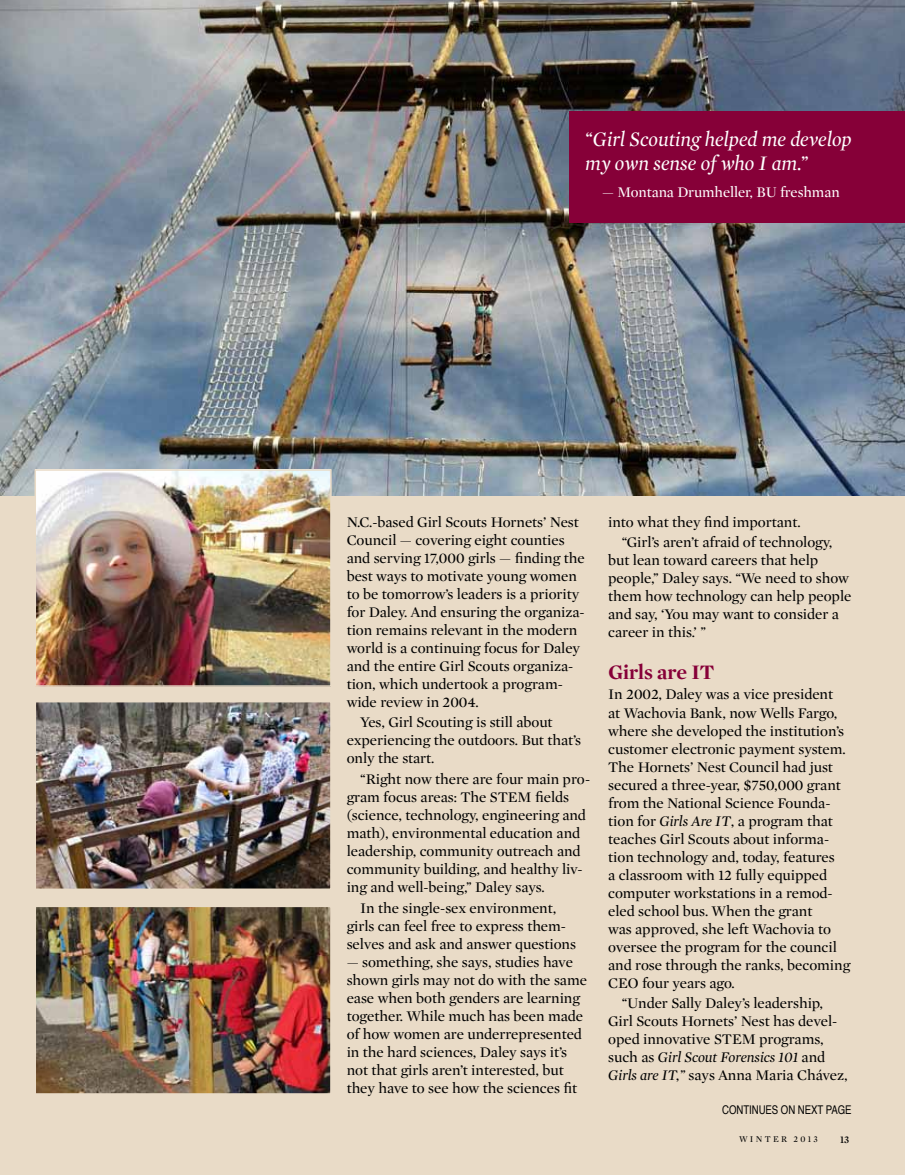
<style>
.page{position:relative;width:905px;height:1175px;background:#fff}
.page>*{position:absolute;margin:0;border:0;box-sizing:border-box;transform-origin:0 0}
.t1{font:italic 21px/24px "Mercury Display";color:#fff}
.t2{font:700 21px "Mercury Display";color:#860038}
.t3{font:15px/18px "Mercury Display";letter-spacing:-.005em;color:#000}
.t4{font:15px "Mercury Display";letter-spacing:-.005em;color:#fff}
.t5{font:12px "Helvetica";letter-spacing:-.005em;color:#000;scale:.8 1}
.t6{font:600 10.5px "Mercury Display";color:#000}
.t7{font:9px "Mercury Display";letter-spacing:.25em;color:#000}
.s1{font-style:italic}
</style>
<div class="page">
<div style="left:0;top:390px;width:904px;height:784px;background:#e9dbc7"></div>
<img style="left:1px;top:0;width:903px;height:496px">
<div style="left:569px;top:111px;width:335px;height:111px;background:#860038"></div>
<img style="left:0;top:0;width:1px;height:735px">
<img style="left:37px;top:472px;width:292px;height:212px">
<div style="left:34px;top:469px;width:298px;height:218px;border:2px solid #e9dbc7"></div>
<img style="left:37px;top:908px;width:292px;height:183px">
<div style="left:34px;top:905px;width:298px;height:189px;border:2px solid #e9dbc7"></div>
<img style="left:37px;top:704px;width:292px;height:183px">
<div style="left:34px;top:701px;width:298px;height:189px;border:2px solid #e9dbc7"></div>
<h1 class="t1" style="left:585px;top:126px;width:268px">“Girl Scouting helped me develop my own sense of who I am.”</h1>
<p class="t4" style="left:602px;top:182px;width:239px">— Montana Drumheller, BU freshman</p>
<p class="t3" style="left:346px;top:512px;width:239px">N.C.-based Girl Scouts Hornets’ Nest Council — covering eight counties and serving 17,000 girls — finding the best ways to motivate young women to be tomorrow’s leaders is a priority for Daley. And ensuring the organiza&shy;tion remains relevant in the modern world is a continuing focus for Daley and the entire Girl Scouts organiza&shy;tion, which undertook a program&shy;wide review in 2004.</p>
<p class="t3" style="left:347px;top:713px;width:236px;text-indent:13px">Yes, Girl Scouting is still about experiencing the outdoors. But that’s only the start.</p>
<p class="t3" style="left:347px;top:769px;width:245px;text-indent:13px">“Right now there are four main pro&shy;gram focus areas: The STE</p>
<p class="t3" style="left:347px;top:787px;width:241px;text-indent:171px">M fields (science, technology, engineering and math), environmental education and leadership, community outreach and community building, and healthy liv&shy;ing and well-being,” Daley says.</p>
<p class="t3" style="left:347px;top:898px;width:231px;text-indent:13px">In the single-sex environment, girls can feel free to express them&shy;selves and ask and answer questions</p>
<p class="t3" style="left:347px;top:952px;width:242px">— something, she says, studies have shown girls may not do with the same ease when both genders are learning together. While much has been made of how women are underrepresented in the hard sciences, Daley says it’s not that girls aren’t interested, but they have to see how the sciences fit</p>
<p class="t3" style="left:621px;top:511px;width:212px;line-height:20.7px;text-indent:-13px">into what they find important. “Girl’s aren’t afraid of technology,</p>
<p class="t3" style="left:608px;top:551px;width:245px">but lean toward careers that help people,” Daley says. “We need to show them how technology can help people and say, ‘You may want to consider a career in this.’ ”</p>
<h1 class="t2" style="left:608px;top:656px;width:108px">Girls are IT</h1>
<p class="t3" style="left:608px;top:685px;width:243px">In 2002, Daley was a vice president<br>at Wachovia Bank, now Wells Fargo, where she developed the institution’s customer electronic payment system.<br>The Hornets’ Nest Council had just secured a three-year, $750,000 grant from the National Science Founda&shy;tion for <span class="s1">Girls Are IT</span>, a program that teaches Girl Scouts about informa&shy;tion technology and, today, features<br>a classroom with 12 fully equipped computer workstations in a remod&shy;eled school bus. When the grant<br>was approved, she left Wachovia to oversee the program for the council and rose through the ranks, becoming CEO four years ago.</p>
<p class="t3" style="left:608px;top:993px;width:231px;text-indent:13px">“Under Sally Daley’s leadership,<br>Girl Scouts Hornets’ Nest has devel&shy;oped innovative STE</p>
<p class="t3" style="left:608px;top:1029px;width:241px;text-indent:133px">M programs, such as <span class="s1">Girl Scout Forensics 101</span> and<br><span class="s1">Girls are IT,”</span> says Anna Maria Chávez,</p>
<p class="t5" style="left:722px;top:1100px;width:9px">CONTIN</p>
<p class="t5" style="left:758px;top:1100px;width:108px">UES ON NEXT PAGE</p>
<p class="t7" style="left:739px;top:1132px;width:19px">WINTE</p>
<p class="t7" style="left:781px;top:1132px;width:38px">R 2013</p>
<p class="t6" style="left:840px;top:1131px;width:11px">13</p>
</div>
